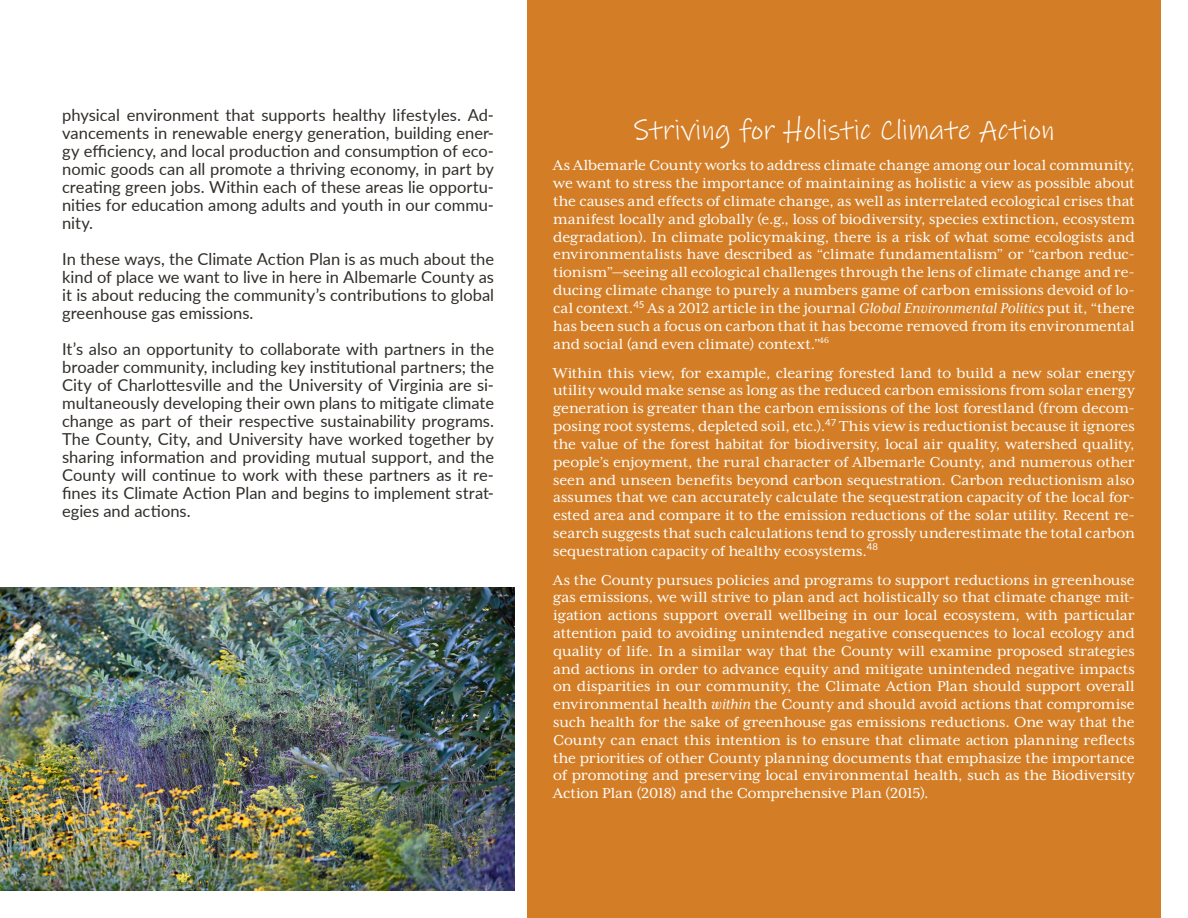
<style>
.page{position:relative;width:1188px;height:918px;background:#fff}
.page>*{position:absolute;margin:0;border:0;box-sizing:border-box;transform-origin:0 0}
.t1{font:28.5px "Ink Free";color:#fff}
.t2{font:16.5px/17.9px "Mrs Eaves XL Serif OT";letter-spacing:-.005em;color:#fff;text-align:justify}
.t3{font:16.5px/18px "Lato";color:#312e2a;text-align:justify}
.s1{font-style:italic}
</style>
<div class="page">
<div style="left:527px;top:0;width:634px;height:918px;background:#d37e27"></div>
<img style="left:0;top:588px;width:515px;height:303px">
<p class="t3" style="left:62px;top:106px;width:433px">physical environment that supports healthy lifestyles. Ad&shy;vancements in renewable energy generation, building ener&shy;gy efficiency, and local production and consumption of eco&shy;nomic goods can all promote a thriving economy, in part by creating green jobs. Within each of these areas lie opportu&shy;nities for education among adults and youth in our commu&shy;nity.</p>
<p class="t3" style="left:62px;top:250px;width:433px">In these ways, the Climate Action Plan is as much about the kind of place we want to live in here in Albemarle County as it is about reducing the community’s contributions to global greenhouse gas emissions.</p>
<p class="t3" style="left:62px;top:340px;width:434px">It’s also an opportunity to collaborate with partners in the broader community, including key institutional partners; the City of Charlottesville and the University of Virginia are si&shy;multaneously developing their own plans to mitigate climate change as part of their respective sustainability programs.<br>The County, City, and University have worked together by sharing information and providing mutual support, and the County will continue to work with these partners as it re&shy;fines its Climate Action Plan and begins to implement strat&shy;egies and actions.</p>
<p class="t1" style="left:634px;top:113px;width:422px">Striving for Holistic Climate Action</p>
<p class="t2" style="left:553px;top:157px;width:583px">As Albemarle County works to address climate change among our local community, we want to stress the importance of maintaining as holistic a view as possible about the causes and effects of climate change, as well as interrelated ecological crises that manifest locally and globally (e.g., loss of biodiversity, species extinction, ecosystem degradation). In climate policymaking, there is a risk of what some ecologists and environmentalists have described as “climate fundamentalism” or “carbon reduc&shy;tionism”—seeing all ecological challenges through the lens of climate change and re&shy;ducing climate change to purely a numbers game of carbon emissions devoid of lo&shy;cal context.<sup>45</sup> As a 2012 article in the journal <span class="s1">Global Environmental Politics</span> put it, “there has been such a focus on carbon that it has become removed from its environmental and social (and even climate) context.”<sup>46</sup></p>
<p class="t2" style="left:553px;top:364px;width:583px">Within this view, for example, clearing forested land to build a new solar energy utility would make sense as long as the reduced carbon emissions from solar energy generation is greater than the carbon emissions of the lost forestland (from decom&shy;posing root systems, depleted soil, etc.).<sup>47</sup> This view is reductionist because it ignores the value of the forest habitat for biodiversity, local air quality, watershed quality, people’s enjoyment, the rural character of Albemarle County, and numerous other seen and unseen benefits beyond carbon sequestration. Carbon reductionism also assumes that we can accurately calculate the sequestration capacity of the local for&shy;ested area and compare it to the emission reductions of the solar utility. Recent re&shy;search suggests that such calculations tend to grossly underestimate the total carbon sequestration capacity of healthy ecosystems.<sup>48</sup></p>
<p class="t2" style="left:553px;top:571px;width:583px">As the County pursues policies and programs to support reductions in greenhouse gas emissions, we will strive to plan and act holistically so that climate change mit&shy;igation actions support overall wellbeing in our local ecosystem, with particular attention paid to avoiding unintended negative consequences to local ecology and quality of life. In a similar way that the County will examine proposed strategies and actions in order to advance equity and mitigate unintended negative impacts on disparities in our community, the Climate Action Plan should support overall environmental health <span class="s1">within</span> the County and should avoid actions that compromise such health for the sake of greenhouse gas emissions reductions. One way that the County can enact this intention is to ensure that climate action planning reflects the priorities of other County planning documents that emphasize the importance of promoting and preserving local environmental health, such as the Biodiversity Action Plan (2018) and the Comprehensive Plan (2015).</p>
</div>
